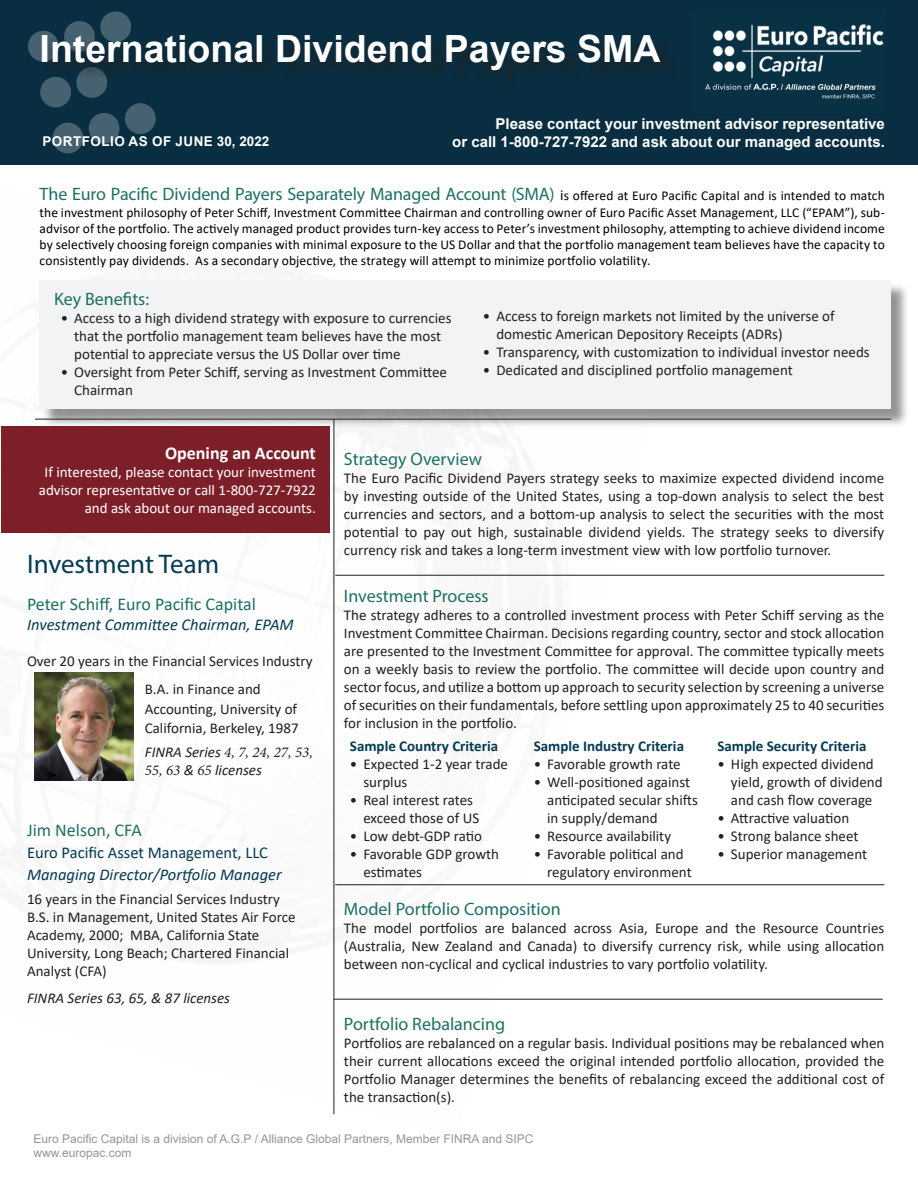
<style>
.page{position:relative;width:918px;height:1188px;background:#fff}
.page>*{position:absolute;margin:0;border:0;box-sizing:border-box;transform-origin:0 0}
.t1{font:700 37.5px "Arial";color:#fff}
.t2{font:27px "Myriad Pro";color:#053a53}
.t3{font:18px "Myriad Pro";color:#1c7162}
.t4{font:18px "Calibri";color:#1c7162}
.t5{font:700 18px "Calibri";color:#fff}
.t6{font:italic 16.5px "Calibri";color:#053a53}
.t7{font:16.5px "Calibri";color:#053a53}
.t8{font:15px/18px "Calibri";color:#231f20}
.t9{font:15px/18px "Calibri";color:#fff;text-align:right}
.t10{font:700 15px "Arial";color:#fff}
.t11{font:italic 15px/18px "Calibri";color:#231f20}
.t12{font:700 15px "Calibri";color:#053a53}
.t13{font:13.5px/16.2px "Calibri";letter-spacing:.005em;color:#000;text-align:justify}
.t14{font:700 13.5px "Arial";letter-spacing:.035em;color:#fff}
.t15{font:12px/14.4px "Arial";color:#939598}
.s1{font-family:"Calibri";font-size:15px;color:#000}
.s2{font-family:"Calibri";font-size:13.5px;color:#000}
.s3{font-family:"Minion Pro"}
</style>
<div class="page">
<img style="left:0;top:266px;width:664px;height:849px">
<div style="left:0;top:0;width:918px;height:165px;background:#092e41"></div>
<hr style="left:334px;top:419px;width:1px;height:695px;background:#231f20">
<div style="left:42px;top:283px;width:868px;height:145px;background:#231f20;opacity:.48"></div>
<div style="left:40px;top:280px;width:851px;height:129px;background:#f2f3f4"></div>
<hr style="left:35px;top:419px;width:856px;height:1px;background:#231f20">
<svg style="left:28px;top:11px;width:128px;height:143px"></svg>
<div style="left:44px;top:37px;width:634px;height:51px;background:#0c2c3e"></div>
<div style="left:1px;top:426px;width:328px;height:106px;background:#7d1f28"></div>
<hr style="left:335px;top:575px;width:549px;height:1px;background:#231f20">
<hr style="left:334px;top:999px;width:549px;height:1px;background:#231f20">
<hr style="left:335px;top:884px;width:549px;height:1px;background:#231f20">
<img style="left:35px;top:673px;width:98px;height:108px">
<img style="left:705px;top:24px;width:179px;height:75px">
<p class="t1" style="left:40px;top:22px;width:622px">International Dividend Payers SMA</p>
<p class="t14" style="left:42px;top:132px;width:229px">PORTFOLIO AS OF JUNE 30, 2022</p>
<p class="t10" style="left:496px;top:113px;width:391px">Please contact your investment advisor representative</p>
<p class="t10" style="left:452px;top:131px;width:434px">or call 1-800-727-7922 and ask about our managed accounts.</p>
<p class="t3" style="left:40px;top:183px;width:847px">The Euro Pacific Dividend Payers Separately Managed Account (SMA) <span class="s1">i</span><span class="s2">s offered at Euro Pacific Capital and is intended to match</span></p>
<p class="t13" style="left:40px;top:204px;width:847px">the investment philosophy of Peter Schiff, Investment Committee Chairman and controlling owner of Euro Pacific Asset Management, LLC (“EPAM”), sub&shy;advisor of the portfolio. The actively managed product provides turn-key access to Peter’s investment philosophy, attempting to achieve dividend income by selectively choosing foreign companies with minimal exposure to the US Dollar and that the portfolio management team believes have the capacity to consistently pay dividends. As a secondary objective, the strategy will attempt to minimize portfolio volatility.</p>
<p class="t3" style="left:54px;top:288px;width:97px">Key Benefits:</p>
<p class="t8" style="left:74px;top:309px;width:379px;text-indent:-14px">• Access to a high dividend strategy with exposure to currencies that the portfolio management team believes have the most potential to appreciate versus the US Dollar over time</p>
<p class="t8" style="left:74px;top:363px;width:374px;text-indent:-14px">• Oversight from Peter Schiff, serving as Investment Committee<br>Chairman</p>
<p class="t8" style="left:496px;top:307px;width:340px;text-indent:-14px">• Access to foreign markets not limited by the universe of domestic American Depository Receipts (ADRs)</p>
<p class="t8" style="left:483px;top:343px;width:388px">• Transparency, with customization to individual investor needs</p>
<p class="t8" style="left:483px;top:361px;width:311px">• Dedicated and disciplined portfolio management</p>
<p class="t5" style="left:165px;top:440px;width:152px">Opening an Account</p>
<p class="t9" style="left:39px;top:462px;width:278px">If interested, please contact your investment advisor representative or call 1-800-727-7922 and ask about our managed accounts.</p>
<p class="t2" style="left:27px;top:548px;width:194px">Investment Team</p>
<p class="t4" style="left:27px;top:591px;width:230px">Peter Schiff, Euro Pacific Capital</p>
<p class="t6" style="left:27px;top:613px;width:268px">Investment Committee Chairman, EPAM</p>
<p class="t8" style="left:27px;top:651px;width:287px">Over 20 years in the Financial Services Industry</p>
<p class="t8" style="left:145px;top:679px;width:155px;line-height:19.5px">B.A. in Finance and<br>Accounting, University of<br>California, Berkeley, 1987</p>
<p class="t11" style="left:145px;top:742px;width:170px">FINRA Series <span class="s3">4, 7, 24, 27, 53,<br>55, 63</span> &amp; <span class="s3">65</span> licenses</p>
<p class="t4" style="left:27px;top:818px;width:116px">Jim Nelson, CFA</p>
<p class="t7" style="left:27px;top:841px;width:242px">Euro Pacific Asset Management, LLC</p>
<p class="t6" style="left:27px;top:863px;width:256px">Managing Director/Portfolio Manager</p>
<p class="t8" style="left:27px;top:889px;width:254px">16 years in the Financial Services Industry</p>
<p class="t8" style="left:27px;top:907px;width:270px">B.S. in Management, United States Air Force Academy, 2000; MBA, California State University, Long Beach; Chartered Financial Analyst (CFA)</p>
<p class="t11" style="left:27px;top:988px;width:205px">FINRA Series 63, 65, &amp; 87 licenses</p>
<p class="t3" style="left:344px;top:448px;width:140px">Strategy Overview</p>
<p class="t8" style="left:344px;top:469px;width:542px;text-align:justify">The Euro Pacific Dividend Payers strategy seeks to maximize expected dividend income by investing outside of the United States, using a top-down analysis to select the best currencies and sectors, and a bottom-up analysis to select the securities with the most potential to pay out high, sustainable dividend yields. The strategy seeks to diversify currency risk and takes a long-term investment view with low portfolio turnover.</p>
<p class="t3" style="left:344px;top:585px;width:146px">Investment Process</p>
<p class="t8" style="left:344px;top:605px;width:542px;text-align:justify">The strategy adheres to a controlled investment process with Peter Schiff serving as the Investment Committee Chairman. Decisions regarding country, sector and stock allocation are presented to the Investment Committee for approval. The committee typically meets on a weekly basis to review the portfolio. The committee will decide upon country and sector focus, and utilize a bottom up approach to security selection by screening a universe of securities on their fundamentals, before settling upon approximately 25 to 40 securities for inclusion in the portfolio.</p>
<p class="t12" style="left:350px;top:735px;width:150px">Sample Country Criteria</p>
<p class="t8" style="left:363px;top:754px;width:146px;text-indent:-14px">• Expected 1-2 year trade surplus</p>
<p class="t8" style="left:363px;top:790px;width:117px;text-indent:-14px">• Real interest rates exceed those of US</p>
<p class="t8" style="left:350px;top:826px;width:134px">• Low debt-GDP ratio</p>
<p class="t8" style="left:363px;top:844px;width:137px;text-indent:-14px">• Favorable GDP growth estimates</p>
<p class="t12" style="left:534px;top:735px;width:152px">Sample Industry Criteria</p>
<p class="t8" style="left:534px;top:754px;width:149px">• Favorable growth rate</p>
<p class="t8" style="left:547px;top:772px;width:152px;text-indent:-14px">• Well-positioned against anticipated secular shifts in supply/demand</p>
<p class="t8" style="left:534px;top:826px;width:139px">• Resource availability</p>
<p class="t8" style="left:547px;top:844px;width:146px;text-indent:-14px">• Favorable political and regulatory environment</p>
<p class="t12" style="left:717px;top:735px;width:150px">Sample Security Criteria</p>
<p class="t8" style="left:731px;top:754px;width:153px;text-indent:-14px">• High expected dividend yield, growth of dividend and cash flow coverage</p>
<p class="t8" style="left:717px;top:808px;width:133px">• Attractive valuation</p>
<p class="t8" style="left:717px;top:826px;width:143px">• Strong balance sheet</p>
<p class="t8" style="left:717px;top:844px;width:151px">• Superior management</p>
<p class="t3" style="left:344px;top:898px;width:218px">Model Portfolio Composition</p>
<p class="t8" style="left:344px;top:919px;width:542px;text-align:justify">The model portfolios are balanced across Asia, Europe and the Resource Countries (Australia, New Zealand and Canada) to diversify currency risk, while using allocation between non-cyclical and cyclical industries to vary portfolio volatility.</p>
<p class="t3" style="left:344px;top:1013px;width:163px">Portfolio Rebalancing</p>
<p class="t8" style="left:344px;top:1034px;width:542px;text-align:justify">Portfolios are rebalanced on a regular basis. Individual positions may be rebalanced when their current allocations exceed the original intended portfolio allocation, provided the Portfolio Manager determines the benefits of rebalancing exceed the additional cost of the transaction(s).</p>
<p class="t15" style="left:33px;top:1131px;width:501px">Euro Pacific Capital is a division of A.G.P / Alliance Global Partners, Member FINRA and SIPC www.europac.com</p>
</div>
